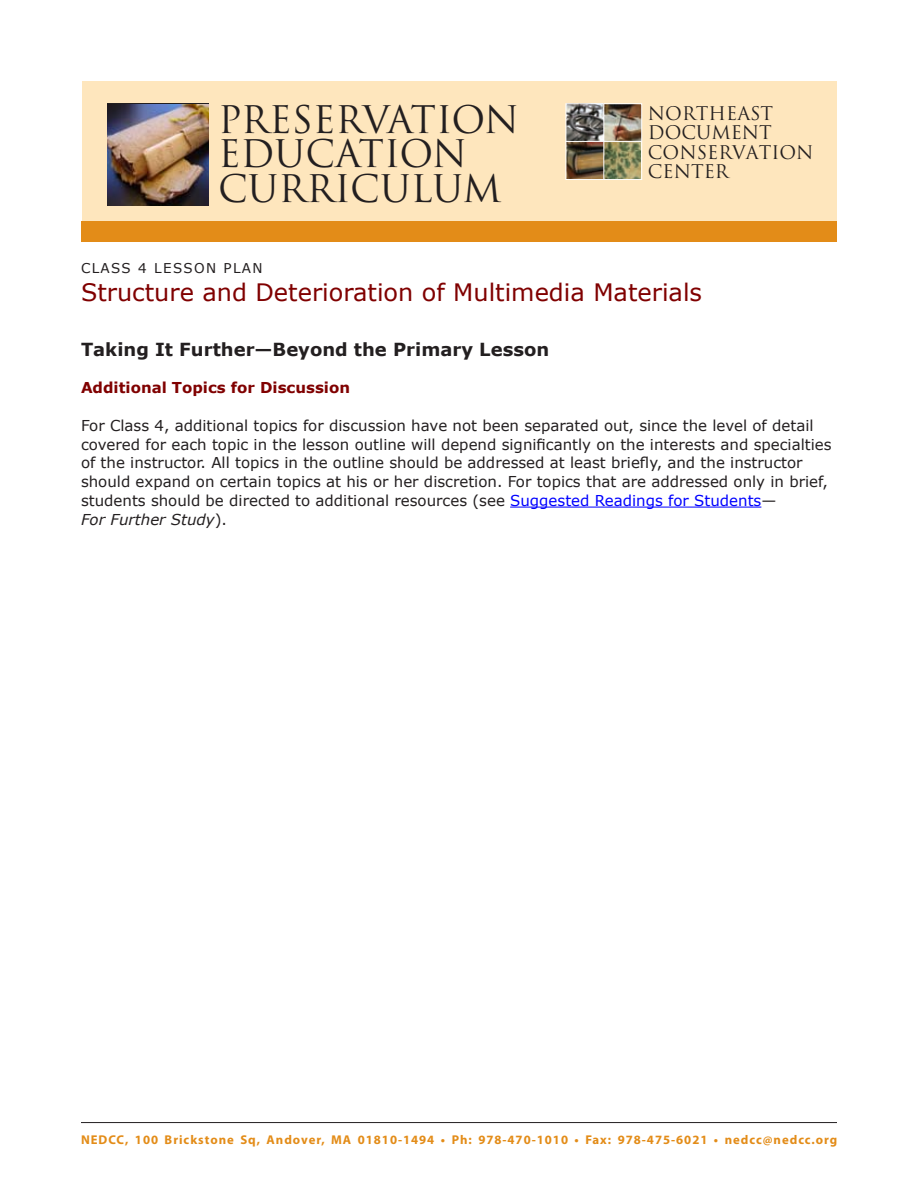
<style>
.page{position:relative;width:918px;height:1188px;background:#fff}
.page>*{position:absolute;margin:0;border:0;box-sizing:border-box;transform-origin:0 0}
.t1{font:37.05px/34.5px "Trajan Pro";color:#231f20}
.t2{font:24px "Verdana";color:#800000}
.t3{font:18.3px/19.2px "Trajan Pro";color:#231f20}
.t4{font:700 18px "Verdana";color:#231f20}
.t5{font:15px/18.8px "Verdana";color:#231f20}
.t6{font:700 15px "Verdana";color:#800000}
.t7{font:13.5px "Verdana";letter-spacing:.1em;color:#231f20}
.t8{font:700 12.75px "Myriad Pro";letter-spacing:.075em;color:#e38c18}
.s1{color:#00f}
.s2{font-style:italic}
</style>
<div class="page">
<div style="left:83px;top:81px;width:754px;height:141px;background:#fee6bd"></div>
<img style="left:568px;top:105px;width:72px;height:73px">
<hr style="left:603px;top:104px;width:1px;height:75px;background:#fff">
<hr style="left:565px;top:141px;width:77px;height:1px;background:#fff">
<div style="left:566px;top:103px;width:76px;height:77px;border:1px solid #fff"></div>
<div style="left:81px;top:221px;width:756px;height:21px;background:#e38c18"></div>
<img style="left:107px;top:104px;width:102px;height:101px">
<hr style="left:81px;top:1122px;width:756px;height:1px;background:#231f20">
<hr style="left:510px;top:507px;width:251px;height:1px;background:#00f">
<h1 class="t1" style="left:218px;top:102px;width:298px">PRESERVATION<br>EDUCATION<br>CURRICULUM</h1>
<p class="t3" style="left:648px;top:104px;width:165px">NORTHEAST<br>DOCUMENT<br>CONSERVATION<br>CENTER</p>
<p class="t7" style="left:81px;top:259px;width:183px">class 4 lesson plan</p>
<h2 class="t2" style="left:81px;top:277px;width:623px">Structure and Deterioration of Multimedia Materials</h2>
<p class="t4" style="left:81px;top:338px;width:470px">Taking It Further—Beyond the Primary Lesson</p>
<p class="t6" style="left:81px;top:378px;width:271px">Additional Topics for Discussion</p>
<p class="t5" style="left:81px;top:415px;width:752px">For Class 4, additional topics for discussion have not been separated out, since the level of detail covered for each topic in the lesson outline will depend significantly on the interests and specialties of the instructor. All topics in the outline should be addressed at least briefly, and the instructor should expand on certain topics at his or her discretion. For topics that are addressed only in brief, students should be directed to additional resources (see <span class="s1">Suggested Readings for Students</span>—<br><span class="s2">For Further Study</span>).</p>
<p class="t8" style="left:81px;top:1131px;width:758px">NEDCC, 100 Brickstone Sq, Andover, MA 01810-1494 • Ph: 978-470-1010 • Fax: 978-475-6021 • nedcc@nedcc.org</p>
</div>
